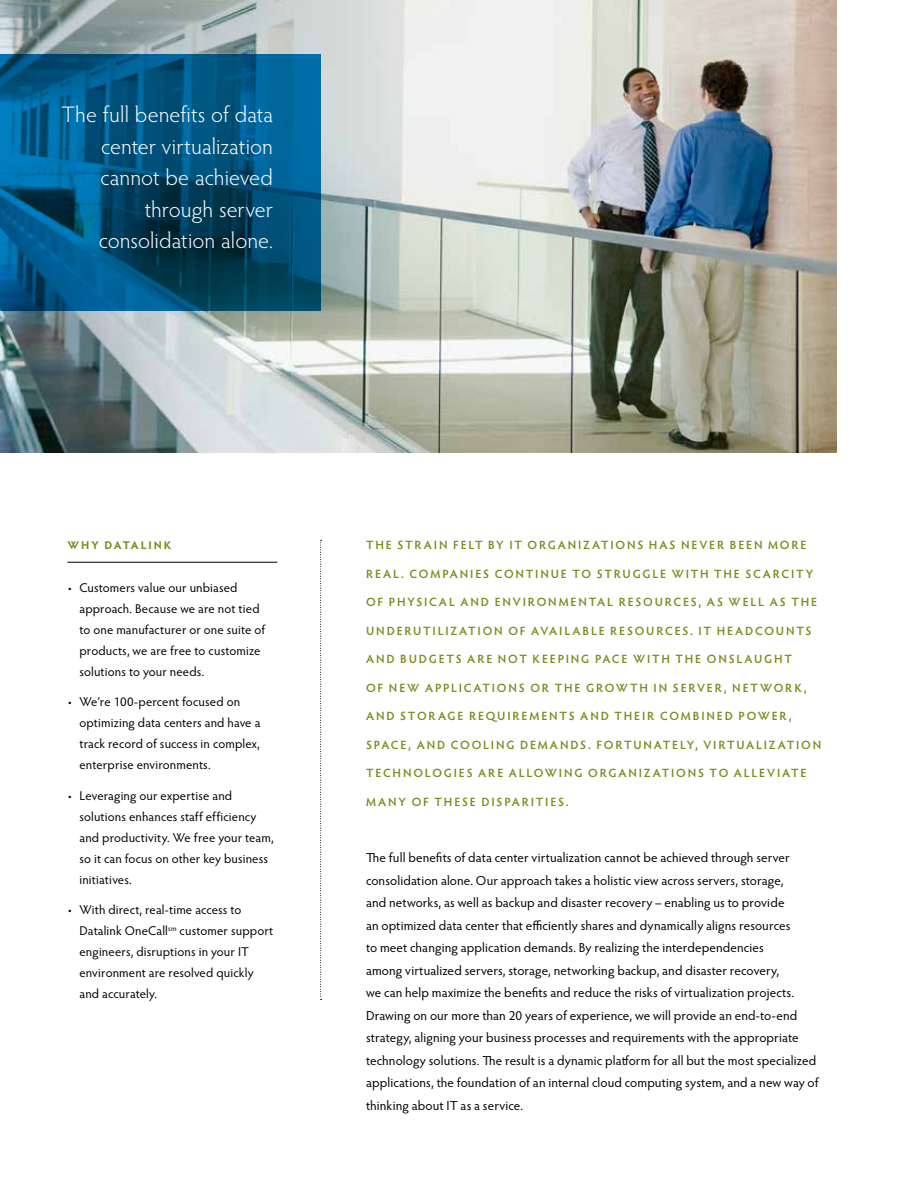
<style>
.page{position:relative;width:918px;height:1188px;background:#fff}
.page>*{position:absolute;margin:0;border:0;box-sizing:border-box;transform-origin:0 0}
.t1{font:300 22.5px/31.5px "Hypatia Sans Pro";letter-spacing:.005em;color:#fff;text-align:right}
.t2{font:13.2px/22.5px "Hypatia Sans Pro";letter-spacing:.01em;color:#000}
.t3{font:12.75px/21px "Hypatia Sans Pro";letter-spacing:.01em;color:#000}
.t4{font:600 12px "Hypatia Sans Pro";letter-spacing:.155em;color:#788e1e}
.t5{font:700 11.25px "Hypatia Sans Pro";letter-spacing:.175em;color:#788e1e}
</style>
<div class="page">
<hr style="left:68px;top:562px;width:209px;height:1px;background:#000">
<svg style="left:320px;top:540px;width:2px;height:460px"></svg>
<img style="left:0;top:0;width:837px;height:453px">
<svg style="left:0;top:54px;width:321px;height:256px;background:#00537d"></svg>
<h1 class="t1" style="left:61px;top:98px;width:213px">The full benefits of data center virtualization cannot be achieved through server consolidation alone.</h1>
<p class="t5" style="left:68px;top:537px;width:105px">WHY DATALINK</p>
<p class="t3" style="left:79px;top:576px;width:187px;text-indent:-12px">• Customers value our unbiased approach. Because we are not tied to one manufacturer or one suite of products, we are free to customize solutions to your needs.</p>
<p class="t3" style="left:79px;top:691px;width:182px;text-indent:-12px">• We’re 100-percent focused on optimizing data centers and have a track record of success in complex, enterprise environments.</p>
<p class="t3" style="left:79px;top:784px;width:196px;text-indent:-12px">• Leveraging our expertise and solutions enhances staff efficiency and productivity. We free your team, so it can focus on other key business initiatives.</p>
<p class="t3" style="left:79px;top:899px;width:195px;text-indent:-12px">• With direct, real-time access to<br>Datalink OneCall<sup>sm</sup> customer support engineers, disruptions in your IT environment are resolved quickly and accurately.</p>
<p class="t4" style="left:366px;top:537px;width:442px">THE STRAIN FELT BY IT ORGANIZATIONS HAS NEVER BEEN MORE</p>
<p class="t4" style="left:366px;top:565px;width:449px">REAL. COMPANIES CONTINUE TO STRUGGLE WITH THE SCARCITY</p>
<p class="t4" style="left:366px;top:594px;width:453px">OF PHYSICAL AND ENVIRONMENTAL RESOURCES, AS WELL AS THE</p>
<p class="t4" style="left:366px;top:622px;width:447px">UNDERUTILIZATION OF AVAILABLE RESOURCES. IT HEADCOUNTS</p>
<p class="t4" style="left:366px;top:651px;width:428px">AND BUDGETS ARE NOT KEEPING PACE WITH THE ONSLAUGHT</p>
<p class="t4" style="left:366px;top:679px;width:442px">OF NEW APPLICATIONS OR THE GROWTH IN SERVER, NETWORK,</p>
<p class="t4" style="left:366px;top:708px;width:427px">AND STORAGE REQUIREMENTS AND THEIR COMBINED POWER,</p>
<p class="t4" style="left:366px;top:736px;width:457px">SPACE, AND COOLING DEMANDS. FORTUNATELY, VIRTUALIZATION</p>
<p class="t4" style="left:366px;top:765px;width:442px">TECHNOLOGIES ARE ALLOWING ORGANIZATIONS TO ALLEVIATE</p>
<p class="t4" style="left:366px;top:793px;width:204px">MANY OF THESE DISPARITIES.</p>
<p class="t2" style="left:366px;top:846px;width:454px">The full benefits of data center virtualization cannot be achieved through server consolidation alone. Our approach takes a holistic view across servers, storage,<br>and networks, as well as backup and disaster recovery – enabling us to provide<br>an optimized data center that efficiently shares and dynamically aligns resources<br>to meet changing application demands. By realizing the interdependencies<br>among virtualized servers, storage, networking backup, and disaster recovery,<br>we can help maximize the benefits and reduce the risks of virtualization projects.<br>Drawing on our more than 20 years of experience, we will provide an end-to-end strategy, aligning your business processes and requirements with the appropriate technology solutions. The result is a dynamic platform for all but the most specialized applications, the foundation of an internal cloud computing system, and a new way of thinking about IT as a service.</p>
</div>
